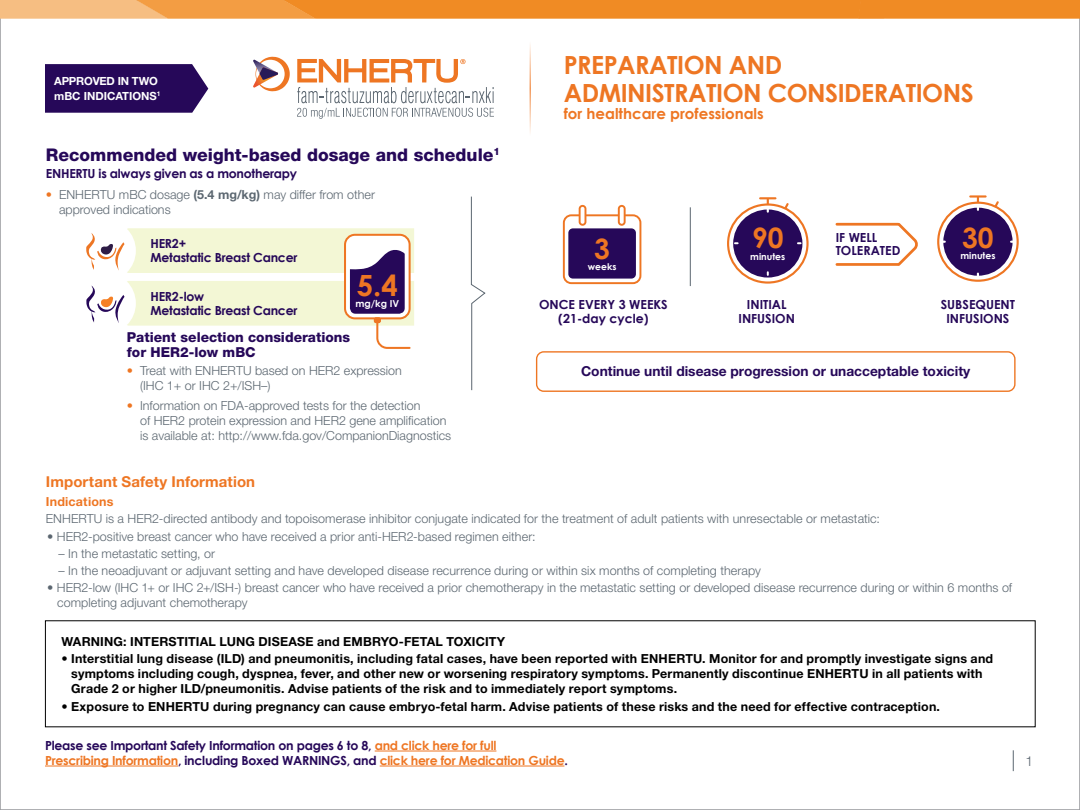
<style>
.page{position:relative;width:1080px;height:810px;background:#fff}
.page>*{position:absolute;margin:0;border:0;box-sizing:border-box;transform-origin:0 0}
.t1{font:700 29.25px "Century Gothic";color:#ee7623}
.t2{font:700 28.12px "Century Gothic";color:#ee7623}
.t3{font:700 25px/27.5px "Century Gothic";letter-spacing:-.02em;color:#ee7623}
.t4{font:800 17.5px "Helvetica Neue LT Std";color:#260859}
.t5{font:700 15px "Century Gothic";color:#ee7623}
.t6{font:700 15px "Helvetica Neue LT Std";letter-spacing:.005em;color:#ee7623}
.t7{font:700 13.75px "Helvetica Neue LT Std";color:#260859}
.t8{font:800 13.75px/15px "Helvetica Neue LT Std";color:#260859}
.t9{font:300 13.75px "Helvetica Neue LT Std";color:#5b6670}
.t10{font:300 12.5px/15px "Helvetica Neue LT Std";color:#5b6670}
.t11{font:700 12.5px/15px "Helvetica Neue LT Std";letter-spacing:.015em;color:#000}
.t12{font:700 12.5px/13.8px "Century Gothic";letter-spacing:-.02em;color:#260859}
.t13{font:700 12.5px/13.8px "Century Gothic";color:#260859;text-align:center}
.t14{font:700 12.5px "Helvetica Neue LT Std";letter-spacing:.015em;color:#ee7623}
.t15{font:700 11.25px/15.2px "Helvetica Neue LT Std";color:#fff}
.t16{font:700 9.62px "Century Gothic";color:#fff}
.t17{font:700 9.38px "Century Gothic";color:#fff}
.t18{font:700 9.25px "Century Gothic";color:#fff}
.s1{color:#ee7623}
.s2{font-weight:700}
</style>
<div class="page">
<hr style="left:375px;top:751px;width:121px;height:1px;background:#ee7623">
<hr style="left:45px;top:766px;width:133px;height:1px;background:#ee7623">
<hr style="left:380px;top:766px;width:184px;height:1px;background:#ee7623">
<svg style="left:1013px;top:750px;width:1px;height:21px"></svg>
<svg style="left:0;top:0;width:1080px;height:19px;background:#f19639"></svg>
<svg style="left:253px;top:57px;width:37px;height:34px"></svg>
<svg style="left:297px;top:59px;width:197px;height:60px"></svg>
<hr style="left:530px;top:41px;width:1px;height:95px;background:#ee7623">
<svg style="left:45px;top:64px;width:163px;height:49px;background:#311562"></svg>
<div style="left:536px;top:351px;width:480px;height:41px;border:1px solid #ee7623;border-radius:7px"></div>
<svg style="left:728px;top:205px;width:80px;height:78px"></svg>
<div style="left:727px;top:203px;width:82px;height:81px;border:2px solid #ee7623;border-radius:50%"></div>
<div style="left:733px;top:210px;width:69px;height:68px;background:#260859;border-radius:50%"></div>
<svg style="left:760px;top:197px;width:15px;height:15px"></svg>
<svg style="left:783px;top:203px;width:8px;height:8px"></svg>
<svg style="left:895px;top:222px;width:23px;height:44px"></svg>
<hr style="left:837px;top:223px;width:61px;height:3px;background:#ee7623">
<hr style="left:837px;top:263px;width:61px;height:3px;background:#ee7623">
<hr style="left:970px;top:195px;width:16px;height:3px;background:#ee7623">
<svg style="left:938px;top:203px;width:80px;height:78px"></svg>
<div style="left:937px;top:202px;width:82px;height:80px;border:2px solid #ee7623;border-radius:50%"></div>
<div style="left:943px;top:208px;width:70px;height:68px;background:#260859;border-radius:50%"></div>
<svg style="left:977px;top:198px;width:2px;height:12px"></svg>
<svg style="left:993px;top:201px;width:8px;height:8px"></svg>
<hr style="left:690px;top:207px;width:1px;height:79px;background:#5b6670">
<div style="left:568px;top:228px;width:68px;height:51px;background:#260859;border-radius:5px"></div>
<div style="left:563px;top:214px;width:78px;height:70px;border:2px solid #ee7623;border-radius:8px"></div>
<div style="left:580px;top:206px;width:5px;height:19px;background:#fff;border-radius:3px"></div>
<div style="left:579px;top:205px;width:7px;height:21px;border:2px solid #ee7623;border-radius:3px"></div>
<div style="left:619px;top:206px;width:6px;height:19px;background:#fff;border-radius:3px"></div>
<div style="left:618px;top:205px;width:8px;height:21px;border:2px solid #ee7623;border-radius:3px"></div>
<svg style="left:471px;top:196px;width:15px;height:195px"></svg>
<svg style="left:86px;top:228px;width:328px;height:121px"></svg>
<div style="left:374px;top:317px;width:7px;height:6px;background:#ee7623;border-radius:2px"></div>
<p class="t15" style="left:54px;top:73px;width:108px">APPROVED IN TWO mBC INDICATIONS<sup>1</sup></p>
<h3 class="t4" style="left:46px;top:144px;width:456px">Recommended weight-based dosage and schedule<sup>1</sup></h3>
<p class="t12" style="left:46px;top:166px;width:253px">ENHERTU is always given as a monotherapy</p>
<p class="t10" style="left:59px;top:187px;width:317px;text-indent:-13px"><span class="s1">•</span> ENHERTU mBC dosage <span class="s2">(5.4 mg/kg)</span> may differ from other approved indications</p>
<p class="t12" style="left:150px;top:236px;width:148px">HER2+<br>Metastatic Breast Cancer</p>
<p class="t12" style="left:150px;top:289px;width:148px">HER2-low<br>Metastatic Breast Cancer</p>
<h1 class="t1" style="left:357px;top:263px;width:42px">5.4</h1>
<p class="t16" style="left:355px;top:297px;width:45px">mg/kg IV</p>
<p class="t8" style="left:127px;top:330px;width:225px">Patient selection considerations for HER2-low mBC</p>
<p class="t10" style="left:140px;top:363px;width:263px;text-indent:-13px"><span class="s1">•</span> Treat with ENHERTU based on HER2 expression (IHC 1+ or IHC 2+/ISH–)</p>
<p class="t10" style="left:140px;top:398px;width:313px;text-indent:-13px"><span class="s1">•</span> Information on FDA-approved tests for the detection<br>of HER2 protein expression and HER2 gene amplification is available at: http://www.fda.gov/CompanionDiagnostics</p>
<h3 class="t3" style="left:564px;top:50px;width:411px">PREPARATION AND<br>ADMINISTRATION CONSIDERATIONS</h3>
<p class="t5" style="left:564px;top:102px;width:202px">for healthcare professionals</p>
<h2 class="t2" style="left:594px;top:227px;width:17px">3</h2>
<p class="t18" style="left:588px;top:259px;width:30px">weeks</p>
<p class="t13" style="left:539px;top:297px;width:130px">ONCE EVERY 3 WEEKS (21-day cycle)</p>
<h2 class="t2" style="left:752px;top:217px;width:33px">90</h2>
<p class="t17" style="left:750px;top:249px;width:37px">minutes</p>
<p class="t13" style="left:739px;top:297px;width:58px">INITIAL<br>INFUSION</p>
<p class="t13" style="left:836px;top:231px;width:66px;line-height:12.5px;text-align:left">IF WELL<br>TOLERATED</p>
<h2 class="t2" style="left:962px;top:216px;width:33px">30</h2>
<p class="t17" style="left:960px;top:248px;width:37px">minutes</p>
<p class="t13" style="left:941px;top:297px;width:76px">SUBSEQUENT<br>INFUSIONS</p>
<p class="t7" style="left:581px;top:362px;width:391px">Continue until disease progression or unacceptable toxicity</p>
<p class="t6" style="left:46px;top:472px;width:211px">Important Safety Information</p>
<p class="t14" style="left:46px;top:494px;width:69px">Indications</p>
<p class="t10" style="left:46px;top:511px;width:835px">ENHERTU is a HER2-directed antibody and topoisomerase inhibitor conjugate indicated for the treatment of adult patients with unresectable or metastatic:</p>
<p class="t10" style="left:47px;top:528px;width:490px">• HER2-positive breast cancer who have received a prior anti-HER2-based regimen either:</p>
<p class="t10" style="left:59px;top:546px;width:158px">– In the metastatic setting, or</p>
<p class="t10" style="left:59px;top:563px;width:704px">– In the neoadjuvant or adjuvant setting and have developed disease recurrence during or within six months of completing therapy</p>
<p class="t10" style="left:57px;top:580px;width:956px;text-indent:-10px">• HER2-low (IHC 1+ or IHC 2+/ISH-) breast cancer who have received a prior chemotherapy in the metastatic setting or developed disease recurrence during or within 6 months of completing adjuvant chemotherapy</p>
<p class="t11" style="left:61px;top:634px;width:445px">WARNING: INTERSTITIAL LUNG DISEASE and EMBRYO-FETAL TOXICITY</p>
<p class="t11" style="left:71px;top:651px;width:924px;text-indent:-10px">• Interstitial lung disease (ILD) and pneumonitis, including fatal cases, have been reported with ENHERTU. Monitor for and promptly investigate signs and symptoms including cough, dyspnea, fever, and other new or worsening respiratory symptoms. Permanently discontinue ENHERTU in all patients with<br>Grade 2 or higher ILD/pneumonitis. Advise patients of the risk and to immediately report symptoms.</p>
<p class="t11" style="left:61px;top:699px;width:880px">• Exposure to ENHERTU during pregnancy can cause embryo-fetal harm. Advise patients of these risks and the need for effective contraception.</p>
<p class="t12" style="left:45px;top:737px;width:524px;line-height:15px">Please see Important Safety Information on pages 6 to 8, <span class="s1">and click here for full<br>Prescribing Information</span>, including Boxed WARNINGS, and <span class="s1">click here for Medication Guide</span>.</p>
<p class="t9" style="left:1026px;top:752px;width:9px">1</p>
</div>
